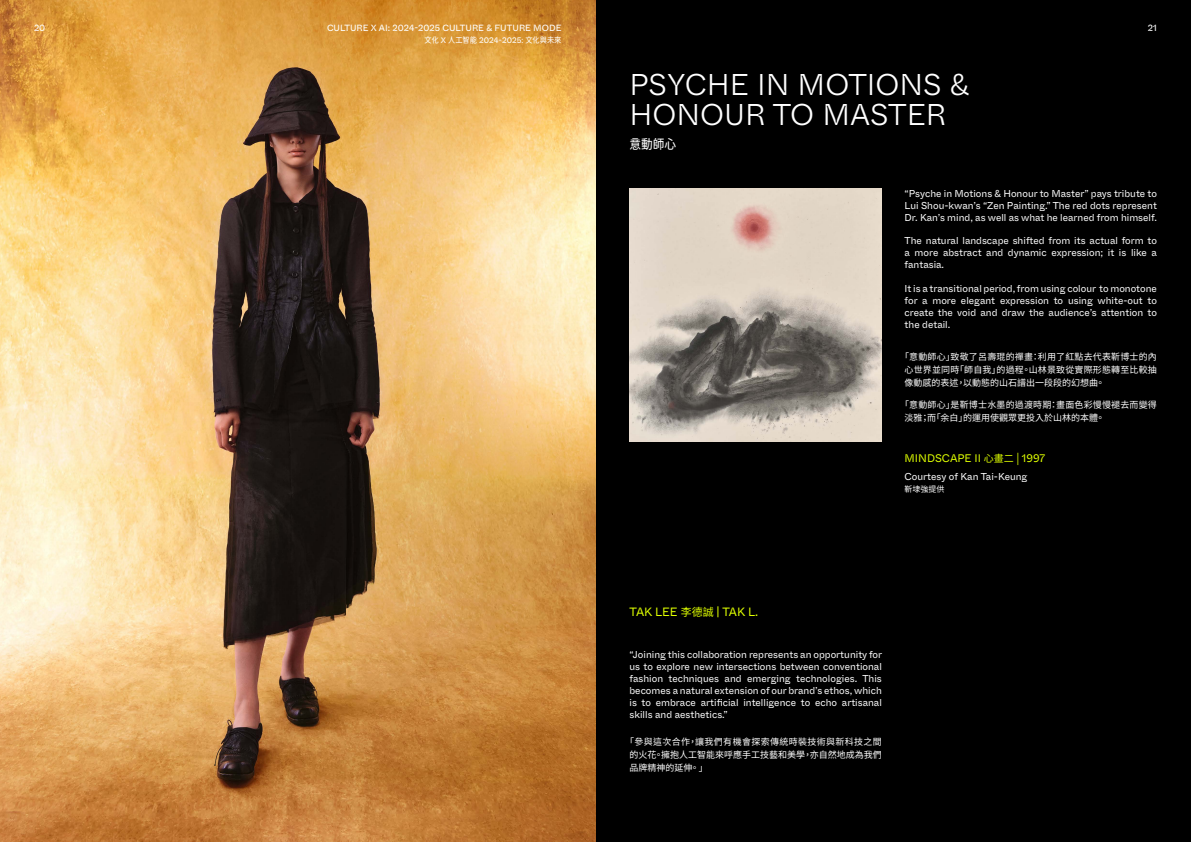
<style>
.page{position:relative;width:1191px;height:842px;background:#fff}
.page>*{position:absolute;margin:0;border:0;box-sizing:border-box;transform-origin:0 0}
.t1{font:300 30px/30px "ABC Whyte Inktrap Edu";color:#fff}
.t2{font:condensed 13px "Glow Sans TC";color:#fff}
.t3{font:12px "ABC Whyte Inktrap Edu";color:#e0ff00}
.t4{font:11px "ABC Whyte Inktrap Edu";color:#e0ff00}
.t5{font:10px/12px "ABC Whyte Inktrap Edu";color:#fff;text-align:justify}
.t6{font:9px/13px "Noto Sans TC";color:#fff;text-align:justify}
.t7{font:9px/13px "Noto Sans TC";letter-spacing:.02em;color:#fff}
.t8{font:9px "ABC Whyte Inktrap Edu";color:#fff}
.t9{font:condensed 8px "Glow Sans TC";color:#fff}
.t10{font:8px "Noto Sans TC";color:#fff}
.s1{font-family:"ABC Whyte Inktrap Edu";font-stretch:normal}
.s2{font-family:"Noto Sans TC";font-size:10px}
.s3{font-family:"Noto Sans TC"}
.s4{font-family:"Noto Sans TC";font-size:11px}
</style>
<div class="page">
<div style="left:595px;top:0;width:596px;height:842px;background:#000"></div>
<img style="left:0;top:0;width:595px;height:842px">
<img style="left:629px;top:189px;width:253px;height:252px">
<p class="t8" style="left:34px;top:22px;width:13px">20</p>
<p class="t8" style="left:327px;top:22px;width:236px">CULTURE X AI: 2024-2025 CULTURE &amp; FUTURE MODE</p>
<p class="t8" style="left:1148px;top:22px;width:11px">21</p>
<p class="t9" style="left:424px;top:35px;width:138px">文化 <span class="s1">X</span> 人工智能 <span class="s1">2024-2025</span>: 文化與未來</p>
<h1 class="t1" style="left:629px;top:70px;width:341px">PSYCHE IN MOTIONS &amp;<br>HONOUR TO MASTER</h1>
<h2 class="t2" style="left:629px;top:136px;width:48px">意動師心</h2>
<p class="t5" style="left:904px;top:187px;width:254px">“Psyche in Motions &amp; Honour to Master” pays tribute to Lui Shou-kwan’s “Zen Painting.” The red dots represent Dr. Kan’s mind, as well as what he learned from himself.</p>
<p class="t5" style="left:904px;top:235px;width:254px">The natural landscape shifted from its actual form to a more abstract and dynamic expression; it is like a fantasia.</p>
<p class="t5" style="left:904px;top:282px;width:254px">It is a transitional period, from using colour to monotone for a more elegant expression to using white-out to create the void and draw the audience’s attention to the detail.</p>
<p class="t6" style="left:904px;top:351px;width:254px;text-indent:-4px">「意動師心」致敬了呂壽琨的禪畫：利用了紅點去代表靳博士的內心世界並同時「師自我」的過程。山林景致從實際形態轉至比較抽像動感的表述，以動態的山石譜出一段段的幻想曲。</p>
<p class="t7" style="left:904px;top:398px;width:254px;text-indent:-4px">「意動師心」是靳博士水墨的過渡時期：畫面色彩慢慢褪去而變得淡雅；而「余白」的運用使觀眾更投入於山林的本體。</p>
<p class="t4" style="left:904px;top:451px;width:142px">MINDSCAPE II <span class="s2">心畫二</span> <span class="s3">|</span> 1997</p>
<p class="t5" style="left:904px;top:471px;width:124px">Courtesy of Kan Tai-Keung</p>
<p class="t10" style="left:904px;top:485px;width:41px">靳埭強提供</p>
<p class="t3" style="left:629px;top:604px;width:130px">TAK LEE <span class="s4">李德誠</span> | TAK L.</p>
<p class="t5" style="left:629px;top:648px;width:254px">“Joining this collaboration represents an opportunity for us to explore new intersections between conventional fashion techniques and emerging technologies. This becomes a natural extension of our brand’s ethos, which is to embrace artificial intelligence to echo artisanal skills and aesthetics.”</p>
<p class="t6" style="left:629px;top:735px;width:254px;text-indent:-4px">「參與這次合作，讓我們有機會探索傳統時裝技術與新科技之間的火花。擁抱人工智能來呼應手工技藝和美學，亦自然地成為我們品牌精神的延伸。 」</p>
</div>
